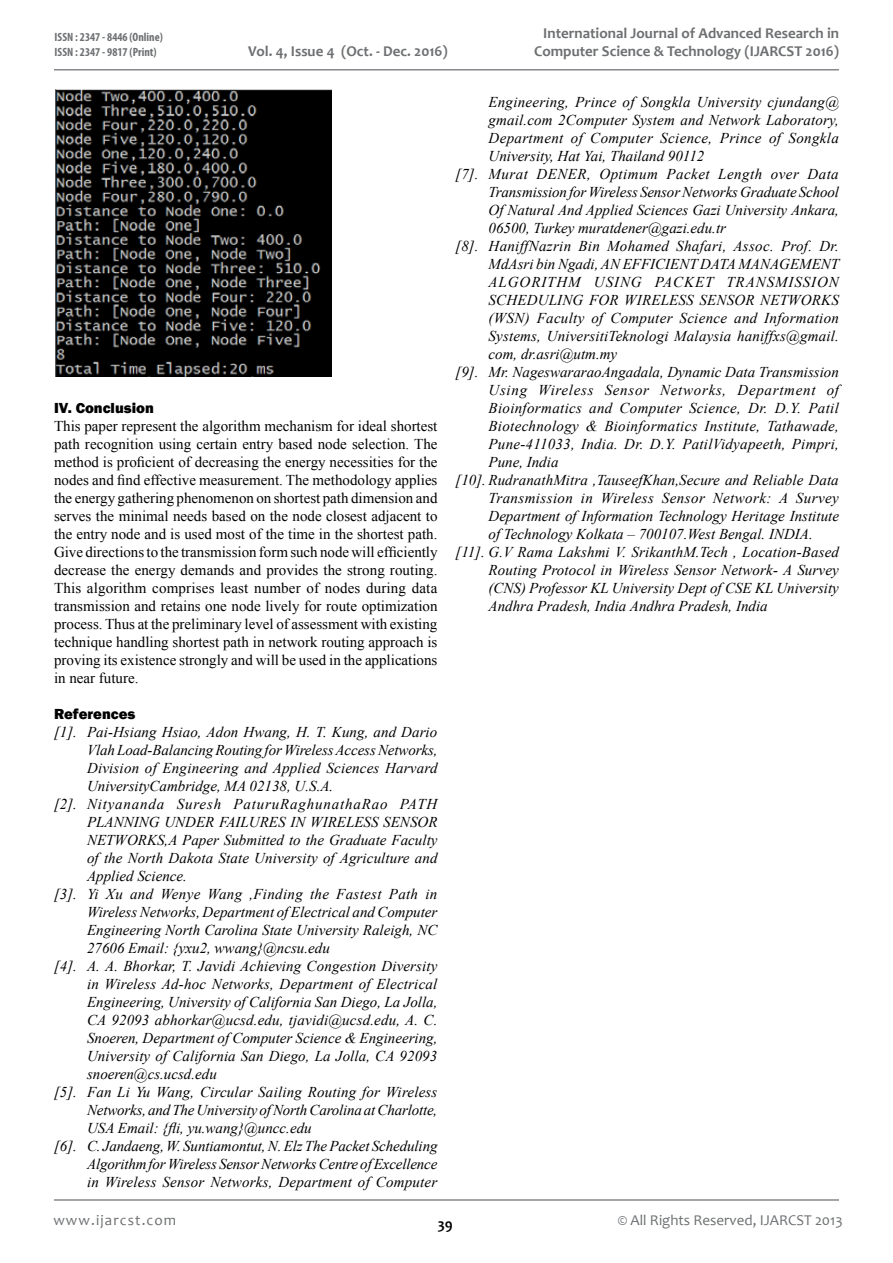
<style>
.page{position:relative;width:893px;height:1263px;background:#fff}
.page>*{position:absolute;margin:0;border:0;box-sizing:border-box;transform-origin:0 0}
.t1{font:italic 15px "Times New Roman";letter-spacing:.005em;color:#000}
.t2{font:15px/18px "Times New Roman";color:#000;text-align:justify}
.t3{font:700 15px/18px "Candara";color:#6d6f71;text-align:right}
.t4{font:italic 15px "Times New Roman";letter-spacing:.025em;color:#000}
.t5{font:italic 15px "Times New Roman";letter-spacing:.055em;color:#000}
.t6{font:italic 15px "Times New Roman";letter-spacing:.03em;color:#000}
.t7{font:italic 15px "Times New Roman";letter-spacing:.05em;color:#000}
.t8{font:italic 15px "Times New Roman";letter-spacing:.06em;color:#000}
.t9{font:15px "Candara";color:#6d6f71}
.t10{font:800 15px "Franklin Gothic";color:#000}
.t11{font:15px "Candara";letter-spacing:.075em;color:#6d6f71}
.t12{font:700 15px "Candara";color:#000}
.t13{font:700 condensed 12px/14.4px "Myriad Pro";color:#6d6f71}
</style>
<div class="page">
<hr style="left:54px;top:69px;width:785px;height:2px;background:#86888b">
<hr style="left:54px;top:1199px;width:785px;height:2px;background:#86888b">
<img style="left:55px;top:90px;width:276px;height:286px">
<p class="t13" style="left:55px;top:30px;width:110px">ISSN : 2347 - 8446 (Online)<br>ISSN : 2347 - 9817 (Print)</p>
<p class="t3" style="left:248px;top:42px;width:201px">Vol. 4, Issue 4 (Oct. - Dec. 2016)</p>
<p class="t3" style="left:534px;top:24px;width:306px">International Journal of Advanced Research in<br>Computer Science &amp; Technology (IJARCST 2016)</p>
<p class="t10" style="left:54px;top:398px;width:101px">IV. Conclusion</p>
<p class="t2" style="left:54px;top:416px;width:385px">This paper represent the algorithm mechanism for ideal shortest path recognition using certain entry based node selection. The method is proficient of decreasing the energy necessities for the nodes and find effective measurement. The methodology applies the energy gathering phenomenon on shortest path dimension and serves the minimal needs based on the node closest adjacent to the entry node and is used most of the time in the shortest path.<br>Give directions to the transmission form such node will efficiently decrease the energy demands and provides the strong routing.<br>This algorithm comprises least number of nodes during data transmission and retains one node lively for route optimization process. Thus at the preliminary level of assessment with existing technique handling shortest path in network routing approach is proving its existence strongly and will be used in the applications in near future.</p>
<p class="t10" style="left:54px;top:704px;width:83px">References</p>
<p class="t1" style="left:54px;top:721px;width:385px">[1]. Pai-Hsiang Hsiao, Adon Hwang, H. T. Kung, and Dario</p>
<p class="t1" style="left:87px;top:739px;width:352px">Vlah Load-Balancing Routing for Wireless Access Networks,</p>
<p class="t1" style="left:87px;top:757px;width:352px">Division of Engineering and Applied Sciences Harvard</p>
<p class="t1" style="left:87px;top:775px;width:248px">UniversityCambridge, MA 02138, U.S.A.</p>
<p class="t5" style="left:54px;top:793px;width:385px">[2]. Nityananda Suresh PaturuRaghunathaRao PATH</p>
<p class="t1" style="left:87px;top:811px;width:352px">PLANNING UNDER FAILURES IN WIRELESS SENSOR</p>
<p class="t1" style="left:87px;top:829px;width:352px">NETWORKS,A Paper Submitted to the Graduate Faculty</p>
<p class="t1" style="left:87px;top:847px;width:352px">of the North Dakota State University of Agriculture and</p>
<p class="t1" style="left:87px;top:865px;width:101px">Applied Science.</p>
<p class="t1" style="left:54px;top:883px;width:385px">[3]. Yi Xu and Wenye Wang ,Finding the Fastest Path in</p>
<p class="t1" style="left:87px;top:901px;width:352px">Wireless Networks, Department of Electrical and Computer</p>
<p class="t1" style="left:87px;top:919px;width:352px">Engineering North Carolina State University Raleigh, NC</p>
<p class="t1" style="left:87px;top:937px;width:244px">27606 Email: {yxu2, wwang}@ncsu.edu</p>
<p class="t1" style="left:54px;top:955px;width:385px">[4]. A. A. Bhorkar, T. Javidi Achieving Congestion Diversity</p>
<p class="t1" style="left:87px;top:973px;width:352px">in Wireless Ad-hoc Networks, Department of Electrical</p>
<p class="t1" style="left:87px;top:991px;width:352px">Engineering, University of California San Diego, La Jolla,</p>
<p class="t1" style="left:87px;top:1009px;width:352px">CA 92093 abhorkar@ucsd.edu, tjavidi@ucsd.edu, A. C.</p>
<p class="t1" style="left:87px;top:1027px;width:352px">Snoeren, Department of Computer Science &amp; Engineering,</p>
<p class="t1" style="left:87px;top:1045px;width:352px">University of California San Diego, La Jolla, CA 92093</p>
<p class="t1" style="left:87px;top:1063px;width:131px">snoeren@cs.ucsd.edu</p>
<p class="t1" style="left:54px;top:1081px;width:385px">[5]. Fan Li Yu Wang, Circular Sailing Routing for Wireless</p>
<p class="t1" style="left:87px;top:1099px;width:352px">Networks, and The University of North Carolina at Charlotte,</p>
<p class="t1" style="left:87px;top:1117px;width:226px">USA Email: {fli, yu.wang}@uncc.edu</p>
<p class="t1" style="left:54px;top:1135px;width:385px">[6]. C. Jandaeng, W. Suntiamontut, N. Elz The Packet Scheduling</p>
<p class="t1" style="left:87px;top:1153px;width:352px">Algorithm for Wireless Sensor Networks Centre of Excellence</p>
<p class="t1" style="left:87px;top:1171px;width:352px">in Wireless Sensor Networks, Department of Computer</p>
<p class="t1" style="left:488px;top:91px;width:352px">Engineering, Prince of Songkla University cjundang@</p>
<p class="t1" style="left:488px;top:109px;width:352px">gmail.com 2Computer System and Network Laboratory,</p>
<p class="t4" style="left:488px;top:127px;width:352px">Department of Computer Science, Prince of Songkla</p>
<p class="t1" style="left:488px;top:145px;width:217px">University, Hat Yai, Thailand 90112</p>
<p class="t6" style="left:455px;top:163px;width:385px">[7]. Murat DENER, Optimum Packet Length over Data</p>
<p class="t1" style="left:488px;top:181px;width:352px">Transmission for Wireless Sensor Networks Graduate School</p>
<p class="t1" style="left:488px;top:199px;width:352px">Of Natural And Applied Sciences Gazi University Ankara,</p>
<p class="t1" style="left:488px;top:217px;width:239px">06500, Turkey muratdener@gazi.edu.tr</p>
<p class="t1" style="left:455px;top:235px;width:385px">[8]. HaniffNazrin Bin Mohamed Shafari, Assoc. Prof. Dr.</p>
<p class="t1" style="left:488px;top:253px;width:352px">MdAsri bin Ngadi, AN EFFICIENT DATA MANAGEMENT</p>
<p class="t8" style="left:488px;top:271px;width:352px">ALGORITHM USING PACKET TRANSMISSION</p>
<p class="t1" style="left:488px;top:289px;width:352px">SCHEDULING FOR WIRELESS SENSOR NETWORKS</p>
<p class="t1" style="left:488px;top:307px;width:352px">(WSN) Faculty of Computer Science and Information</p>
<p class="t1" style="left:488px;top:325px;width:352px">Systems, UniversitiTeknologi Malaysia haniffxs@gmail.</p>
<p class="t1" style="left:488px;top:343px;width:130px">com, dr.asri@utm.my</p>
<p class="t1" style="left:455px;top:361px;width:385px">[9]. Mr. NageswararaoAngadala, Dynamic Data Transmission</p>
<p class="t7" style="left:488px;top:379px;width:352px">Using Wireless Sensor Networks, Department of</p>
<p class="t1" style="left:488px;top:397px;width:352px">Bioinformatics and Computer Science, Dr. D.Y. Patil</p>
<p class="t1" style="left:488px;top:415px;width:352px">Biotechnology &amp; Bioinformatics Institute, Tathawade,</p>
<p class="t1" style="left:488px;top:433px;width:352px">Pune-411033, India. Dr. D.Y. PatilVidyapeeth, Pimpri,</p>
<p class="t1" style="left:488px;top:451px;width:71px">Pune, India</p>
<p class="t1" style="left:455px;top:469px;width:385px">[10]. RudranathMitra ,TauseefKhan,Secure and Reliable Data</p>
<p class="t4" style="left:488px;top:487px;width:352px">Transmission in Wireless Sensor Network: A Survey</p>
<p class="t1" style="left:488px;top:505px;width:352px">Department of Information Technology Heritage Institute</p>
<p class="t1" style="left:488px;top:523px;width:326px">of Technology Kolkata – 700107.West Bengal. INDIA.</p>
<p class="t1" style="left:455px;top:541px;width:385px">[11]. G.V Rama Lakshmi V. SrikanthM.Tech , Location-Based</p>
<p class="t1" style="left:488px;top:559px;width:352px">Routing Protocol in Wireless Sensor Network- A Survey</p>
<p class="t1" style="left:488px;top:577px;width:352px">(CNS) Professor KL University Dept of CSE KL University</p>
<p class="t1" style="left:488px;top:595px;width:281px">Andhra Pradesh, India Andhra Pradesh, India</p>
<p class="t11" style="left:53px;top:1210px;width:124px">www.ijarcst.com</p>
<p class="t9" style="left:618px;top:1210px;width:227px">© All Rights Reserved, IJARCST 2013</p>
<p class="t12" style="left:438px;top:1214px;width:16px">39</p>
</div>
